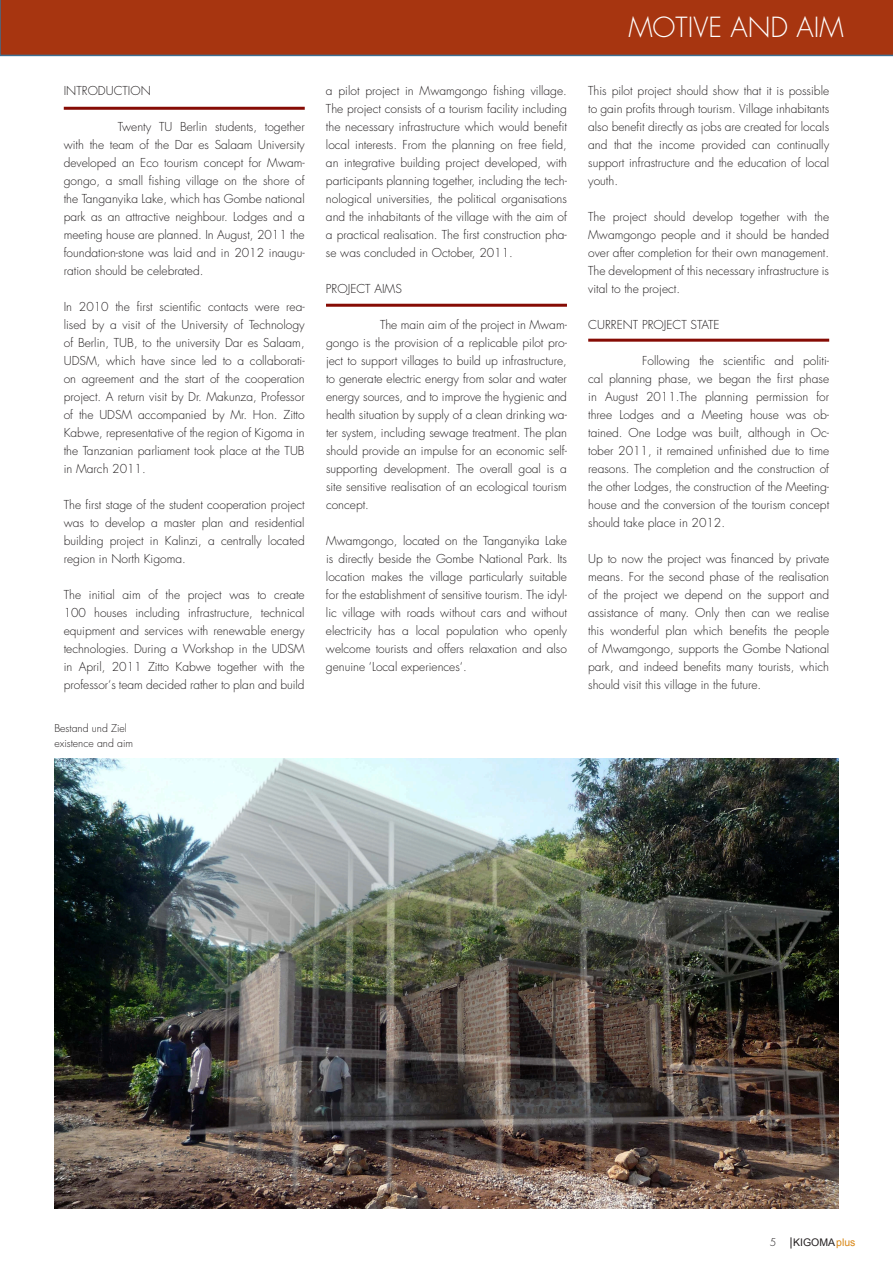
<style>
.page{position:relative;width:893px;height:1263px;background:#fff}
.page>*{position:absolute;margin:0;border:0;box-sizing:border-box;transform-origin:0 0}
.t1{font:300 27px "Futura Std";color:#fff}
.t2{font:300 12px/18px "Futura Std";color:#231f20;text-align:justify}
.t3{font:300 10.5px/15px "Futura Std";color:#231f20}
.t4{font:10.5px "Arial";color:#231f20}
.s1{color:#d98717}
</style>
<div class="page">
<div style="left:0;top:0;width:893px;height:56px;background:#a73510"></div>
<hr style="left:64px;top:107px;width:241px;height:3px;background:#860b04">
<hr style="left:326px;top:304px;width:241px;height:3px;background:#860b04">
<hr style="left:588px;top:339px;width:241px;height:3px;background:#860b04">
<img style="left:54px;top:758px;width:785px;height:451px">
<p class="t2" style="left:64px;top:82px;width:89px">I ntroduction</p>
<p class="t2" style="left:64px;top:118px;width:31px">T</p>
<p class="t2" style="left:64px;top:118px;width:243px;text-indent:58px">wenty TU Berlin students, together with the team of the Dar es Salaam University developed an Eco tourism concept for Mwam&shy;gongo, a small fishing village on the shore of the Tanganyika Lake, which has Gombe national park as an attractive neighbour. Lodges and a meeting house are planned. I n August, 2011 the foundation-stone was laid and in 2012 inaugu&shy;ration should be celebrated.</p>
<p class="t2" style="left:64px;top:298px;width:243px;text-align:left">I n 2010 the first scientific contacts were rea&shy;lised by a visit of the University of Technology of Berlin, TUB, to the university Dar es Salaam, UDSM, which have since led to a collaborati&shy;on agreement and the start of the cooperation project. A return visit by Dr. Makunza, Professor of the UDSM accompanied by Mr. Hon. Zitto Kabwe, representative of the region of Kigoma in the Tanzanian parliament took place at the TUB<br>in March 2011.</p>
<p class="t2" style="left:64px;top:496px;width:242px">The first stage of the student cooperation project was to develop a master plan and residential building project in Kalinzi, a centrally located region in North Kigoma.</p>
<p class="t2" style="left:64px;top:586px;width:243px;text-align:left">The initial aim of the project was to create 100 houses including infrastructure, technical equipment and services with renewable energy technologies. During a Workshop in the UDSM in April, 2011 Zitto Kabwe together with the professor‘s team decided rather to plan and build</p>
<p class="t3" style="left:54px;top:720px;width:80px">Bestand und Ziel existence and aim</p>
<p class="t2" style="left:326px;top:82px;width:242px">a pilot project in Mwamgongo fishing village.<br>The project consists of a tourism facility including the necessary infrastructure which would benefit local interests. From the planning on free field, an integrative building project developed, with participants planning together, including the tech&shy;nological universities, the political organisations and the inhabitants of the village with the aim of a practical realisation. The first construction pha&shy;se was concluded in October, 2011.</p>
<p class="t2" style="left:326px;top:280px;width:77px">Project aims</p>
<p class="t2" style="left:326px;top:316px;width:31px">T</p>
<p class="t2" style="left:326px;top:316px;width:242px;text-indent:59px">he main aim of the project in Mwam&shy;gongo is the provision of a replicable pilot pro&shy;ject to support villages to build up infrastructure, to generate electric energy from solar and water energy sources, and to improve the hygienic and health situation by supply of a clean drinking wa&shy;ter system, including sewage treatment. The plan should provide an impulse for an economic self&shy;supporting development. The overall goal is a site sensitive realisation of an ecological tourism concept.</p>
<p class="t2" style="left:326px;top:532px;width:243px">Mwamgongo, located on the Tanganyika Lake is directly beside the Gombe National Park. Its location makes the village particularly suitable for the establishment of sensitive tourism. The idyl&shy;lic village with roads without cars and without electricity has a local population who openly welcome tourists and offers relaxation and also genuine ‘Local experiences‘.</p>
<h1 class="t1" style="left:628px;top:11px;width:217px">motive and aim</h1>
<p class="t2" style="left:588px;top:82px;width:243px">This pilot project should show that it is possible to gain profits through tourism. Village inhabitants also benefit directly as jobs are created for locals and that the income provided can continually support infrastructure and the education of local youth.</p>
<p class="t2" style="left:588px;top:208px;width:242px">The project should develop together with the Mwamgongo people and it should be handed over after completion for their own management.<br>The development of this necessary infrastructure is vital to the project.</p>
<p class="t2" style="left:588px;top:316px;width:131px">Current Project state</p>
<p class="t2" style="left:588px;top:352px;width:31px">F</p>
<p class="t2" style="left:588px;top:352px;width:242px;text-indent:59px">ollowing the scientific and politi&shy;cal planning phase, we began the first phase in August 2011.The planning permission for three Lodges and a Meeting house was ob&shy;tained. One Lodge was built, although in Oc&shy;tober 2011, it remained unfinished due to time reasons. The completion and the construction of the other Lodges, the construction of the Meeting&shy;house and the conversion of the tourism concept should take place in 2012.</p>
<p class="t2" style="left:588px;top:550px;width:242px">Up to now the project was financed by private means. For the second phase of the realisation of the project we depend on the support and assistance of many. Only then can we realise this wonderful plan which benefits the people of Mwamgongo, supports the Gombe National park, and indeed benefits many tourists, which should visit this village in the future.</p>
<p class="t3" style="left:770px;top:1235px;width:8px">5</p>
<p class="t4" style="left:793px;top:1235px;width:64px">KIGOMA<span class="s1">plus</span></p>
</div>
